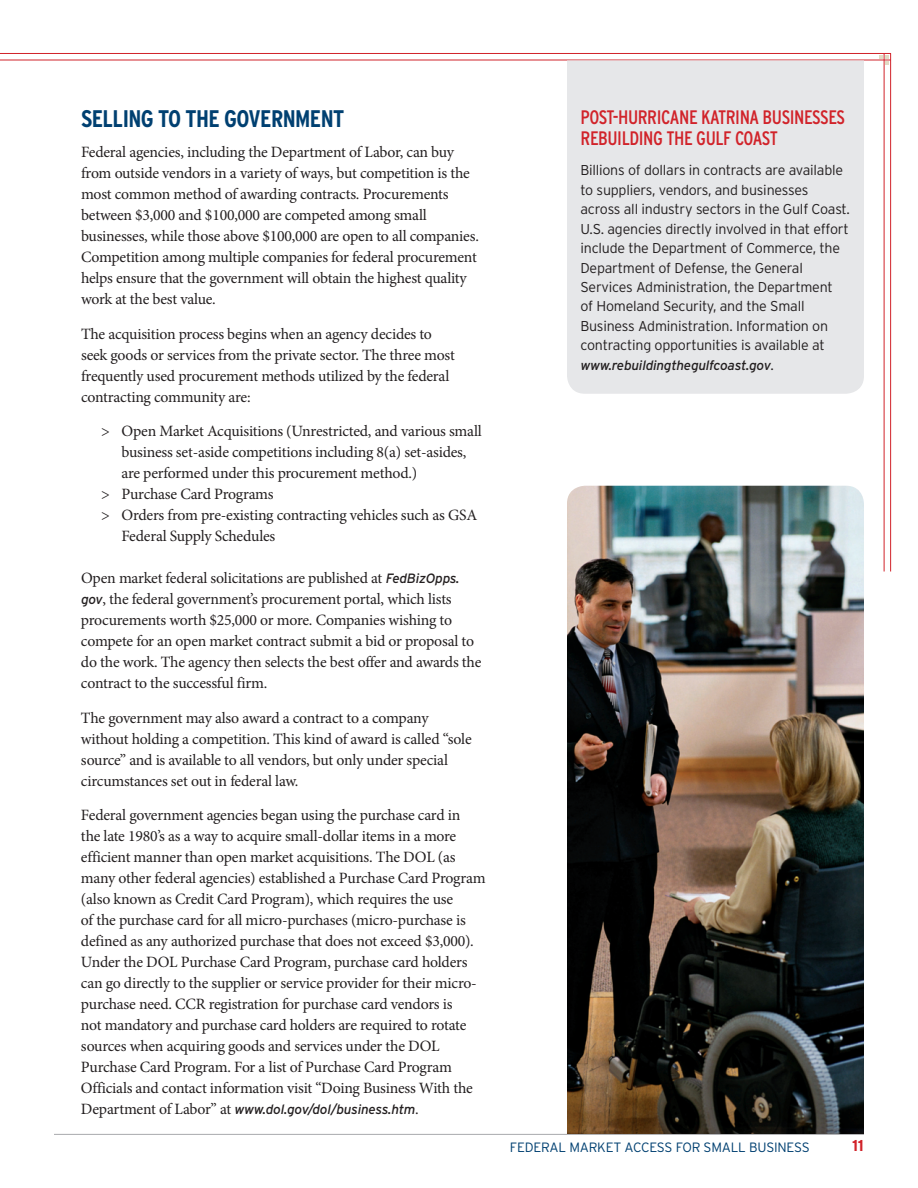
<style>
.page{position:relative;width:918px;height:1188px;background:#fff}
.page>*{position:absolute;margin:0;border:0;box-sizing:border-box;transform-origin:0 0}
.t1{font:700 condensed 24px "Interstate";letter-spacing:-.025em;color:#004071}
.t2{font:condensed 19.5px "Interstate";letter-spacing:-.025em;color:#d1232a}
.t3{font:15.75px/21px "Minion Pro";letter-spacing:-.015em;color:#231f20}
.t4{font:700 15.75px "Interstate";color:#d1232a}
.t5{font:300 14.25px/19.5px "Interstate";letter-spacing:-.015em;color:#231f20}
.t6{font:italic 13.5px "Interstate";letter-spacing:-.015em;color:#231f20}
.t7{font:300 13.5px "Interstate";letter-spacing:-.015em;color:#004071}
.s1{font-family:"Interstate";font-style:italic;font-size:13.5px}
.s2{font-family:"Minion Pro";font-style:normal;font-size:15.75px}
.s3{font-weight:300;font-style:normal;font-size:14.25px}
</style>
<div class="page">
<hr style="left:54px;top:1134px;width:810px;height:1px;background:#a8a9ad">
<hr style="left:0;top:53px;width:891px;height:1px;background:#d1232a">
<hr style="left:0;top:60px;width:891px;height:1px;background:#d1232a">
<hr style="left:884px;top:53px;width:1px;height:519px;background:#d1232a">
<hr style="left:890px;top:53px;width:1px;height:519px;background:#d1232a">
<svg style="left:879px;top:55px;width:10px;height:10px"></svg>
<img style="left:567px;top:486px;width:297px;height:648px">
<div style="left:567px;top:60px;width:297px;height:334px;background:#e6e7e9"></div>
<h1 class="t1" style="left:81px;top:105px;width:264px">SELLING TO THE GOVERNMENT</h1>
<p class="t3" style="left:81px;top:142px;width:399px">Federal agencies, including the Department of Labor, can buy from outside vendors in a variety of ways, but competition is the most common method of awarding contracts. Procurements between $3,000 and $100,000 are competed among small businesses, while those above $100,000 are open to all companies.<br>Competition among multiple companies for federal procurement helps ensure that the government will obtain the highest quality work at the best value.</p>
<p class="t3" style="left:81px;top:323px;width:375px">The acquisition process begins when an agency decides to seek goods or services from the private sector. The three most frequently used procurement methods utilized by the federal contracting community are:</p>
<p class="t3" style="left:101px;top:421px;width:382px">&gt; Open Market Acquisitions (Unrestricted, and various small</p>
<p class="t3" style="left:121px;top:442px;width:346px">business set-aside competitions including 8(a) set-asides,</p>
<p class="t3" style="left:121px;top:463px;width:297px">are performed under this procurement method.)</p>
<p class="t3" style="left:101px;top:484px;width:174px">&gt; Purchase Card Programs</p>
<p class="t3" style="left:101px;top:505px;width:377px">&gt; Orders from pre-existing contracting vehicles such as GSA</p>
<p class="t3" style="left:121px;top:526px;width:155px">Federal Supply Schedules</p>
<p class="t3" style="left:81px;top:568px;width:402px">Open market federal solicitations are published at <span class="s1">FedBizOpps. gov</span>, the federal government’s procurement portal, which lists procurements worth $25,000 or more. Companies wishing to compete for an open market contract submit a bid or proposal to do the work. The agency then selects the best offer and awards the contract to the successful firm.</p>
<p class="t3" style="left:81px;top:707px;width:392px">The government may also award a contract to a company without holding a competition. This kind of award is called “sole source” and is available to all vendors, but only under special circumstances set out in federal law.</p>
<p class="t3" style="left:81px;top:805px;width:406px">Federal government agencies began using the purchase card in<br>the late 1980’s as a way to acquire small-dollar items in a more efficient manner than open market acquisitions. The DOL (as many other federal agencies) established a Purchase Card Program (also known as Credit Card Program), which requires the use<br>of the purchase card for all micro-purchases (micro-purchase is defined as any authorized purchase that does not exceed $3,000).<br>Under the DOL Purchase Card Program, purchase card holders can go directly to the supplier or service provider for their micro&shy;purchase need. CCR registration for purchase card vendors is<br>not mandatory and purchase card holders are required to rotate sources when acquiring goods and services under the DOL Purchase Card Program. For a list of Purchase Card Program Officials and contact information visit “Doing Business With the</p>
<p class="t6" style="left:81px;top:1102px;width:339px"><span class="s2">Department of Labor” at</span> www.dol.gov/dol/business.htm<span class="s2">.</span></p>
<p class="t2" style="left:580px;top:106px;width:57px">POST-HURRICANE</p>
<p class="t2" style="left:701px;top:106px;width:18px">KATRINA</p>
<p class="t2" style="left:763px;top:106px;width:19px">BUSINESSES</p>
<p class="t2" style="left:581px;top:127px;width:19px">REBUILDING</p>
<p class="t2" style="left:666px;top:127px;width:87px">THE GULF COAST</p>
<p class="t5" style="left:580px;top:160px;width:271px">Billions of dollars in contracts are available to suppliers, vendors, and businesses across all industry sectors in the Gulf Coast.<br>U.S. agencies directly involved in that effort include the Department of Commerce, the Department of Defense, the General Services Administration, the Department<br>of Homeland Security, and the Small Business Administration. Information on contracting opportunities is available at</p>
<p class="t6" style="left:580px;top:358px;width:195px">www.rebuildingthegulfcoast.gov<span class="s3">.</span></p>
<p class="t7" style="left:510px;top:1140px;width:301px">FEDERAL MARKET ACCESS FOR SMALL BUSINESS</p>
<p class="t4" style="left:852px;top:1137px;width:13px">11</p>
</div>
